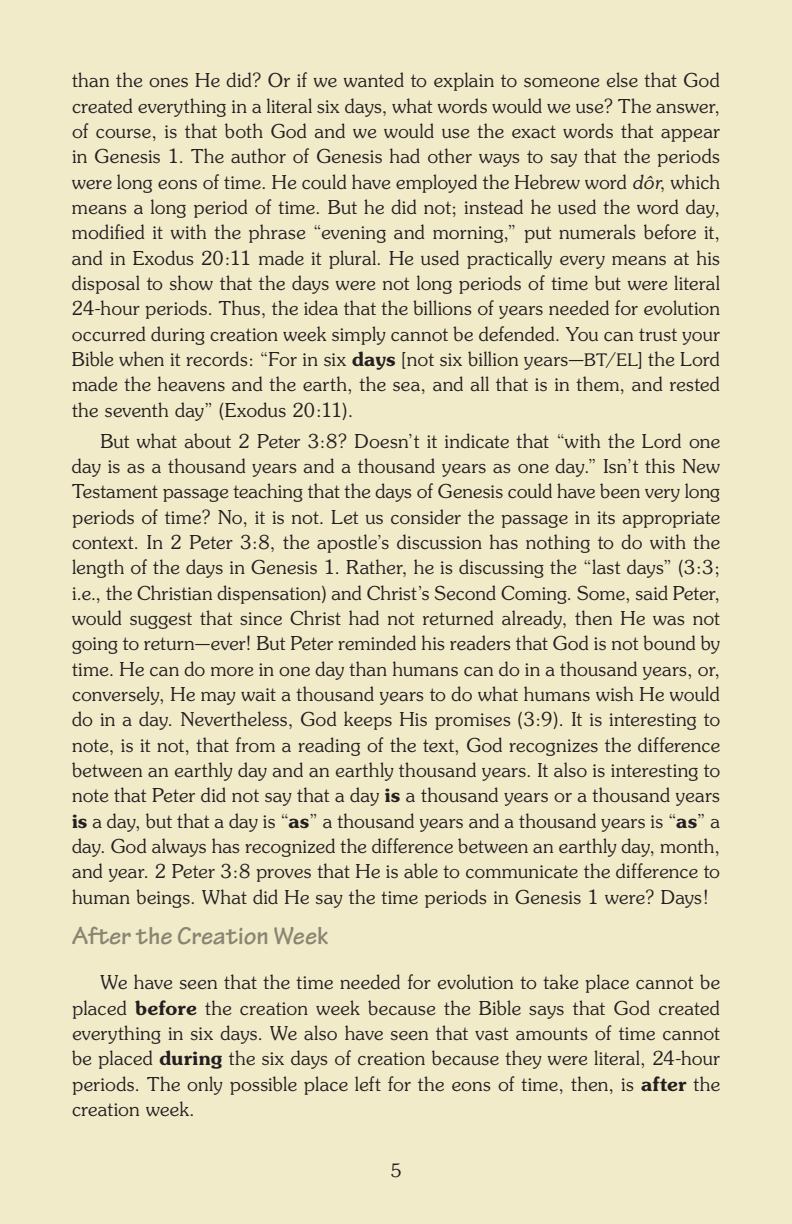
<style>
.page{position:relative;width:792px;height:1224px;background:#f2ebca}
.page>*{position:absolute;margin:0;border:0;box-sizing:border-box;transform-origin:0 0}
.Head_level_2{font:700 26px "Tekton Pro";color:#898572}
.Body_Text{font:21px/25.4px "Souvenir Light DTC";letter-spacing:.015em;color:#231f20;text-align:justify}
.t1{font:20px "Souvenir Light DTC";color:#231f20}
.s1{font-family:"Souvenir Light Italic DTC"}
.s2{font-family:"Souvenir Demi DTC"}
.s3{font-size:18.8px}
</style>
<div class="page">
<p class="Body_Text" style="left:72px;top:68px;width:650px">than the ones He did? Or if we wanted to explain to someone else that God created everything in a literal six days, what words would we use? The answer, of course, is that both God and we would use the exact words that appear in Genesis 1. The author of Genesis had other ways to say that the periods were long eons of time. He could have employed the Hebrew word <span class="s1">dôr</span>, which means a long period of time. But he did not; instead he used the word day, modified it with the phrase “evening and morning,” put numerals before it, and in Exodus 20:11 made it plural. He used practically every means at his disposal to show that the days were not long periods of time but were literal 24-hour periods. Thus, the idea that the billions of years needed for evolution occurred during creation week simply cannot be defended. You can trust your Bible when it records: “For in six <span class="s2">days</span> [not six billion years—<span class="s3">BT</span>/<span class="s3">EL</span>] the Lord made the heavens and the earth, the sea, and all that is in them, and rested the seventh day” (Exodus 20:11).</p>
<p class="Body_Text" style="left:72px;top:429px;width:650px;text-indent:28px">But what about 2 Peter 3:8? Doesn’t it indicate that “with the Lord one day is as a thousand years and a thousand years as one day.” Isn’t this New Testament passage teaching that the days of Genesis could have been very long periods of time? No, it is not. Let us consider the passage in its appropriate context. In 2 Peter 3:8, the apostle’s discussion has nothing to do with the length of the days in Genesis 1. Rather, he is discussing the “last days” (3:3; i.e., the Christian dispensation) and Christ’s Second Coming. Some, said Peter, would suggest that since Christ had not returned already, then He was not going to return—ever! But Peter reminded his readers that God is not bound by time. He can do more in one day than humans can do in a thousand years, or, conversely, He may wait a thousand years to do what humans wish He would do in a day. Nevertheless, God keeps His promises (3:9). It is interesting to note, is it not, that from a reading of the text, God recognizes the difference between an earthly day and an earthly thousand years. It also is interesting to note that Peter did not say that a day <span class="s2">is</span> a thousand years or a thousand years <span class="s2">is</span> a day, but that a day is “<span class="s2">as</span>” a thousand years and a thousand years is “<span class="s2">as</span>” a day. God always has recognized the difference between an earthly day, month, and year. 2 Peter 3:8 proves that He is able to communicate the difference to human beings. What did He say the time periods in Genesis 1 were? Days!</p>
<p class="Head_level_2" style="left:72px;top:921px;width:258px">After the Creation Week</p>
<p class="Body_Text" style="left:72px;top:970px;width:650px;text-indent:28px">We have seen that the time needed for evolution to take place cannot be placed <span class="s2">before</span> the creation week because the Bible says that God created everything in six days. We also have seen that vast amounts of time cannot be placed <span class="s2">during</span> the six days of creation because they were literal, 24-hour periods. The only possible place left for the eons of time, then, is <span class="s2">after</span> the creation week.</p>
<p class="t1" style="left:391px;top:1160px;width:12px">5</p>
</div>
